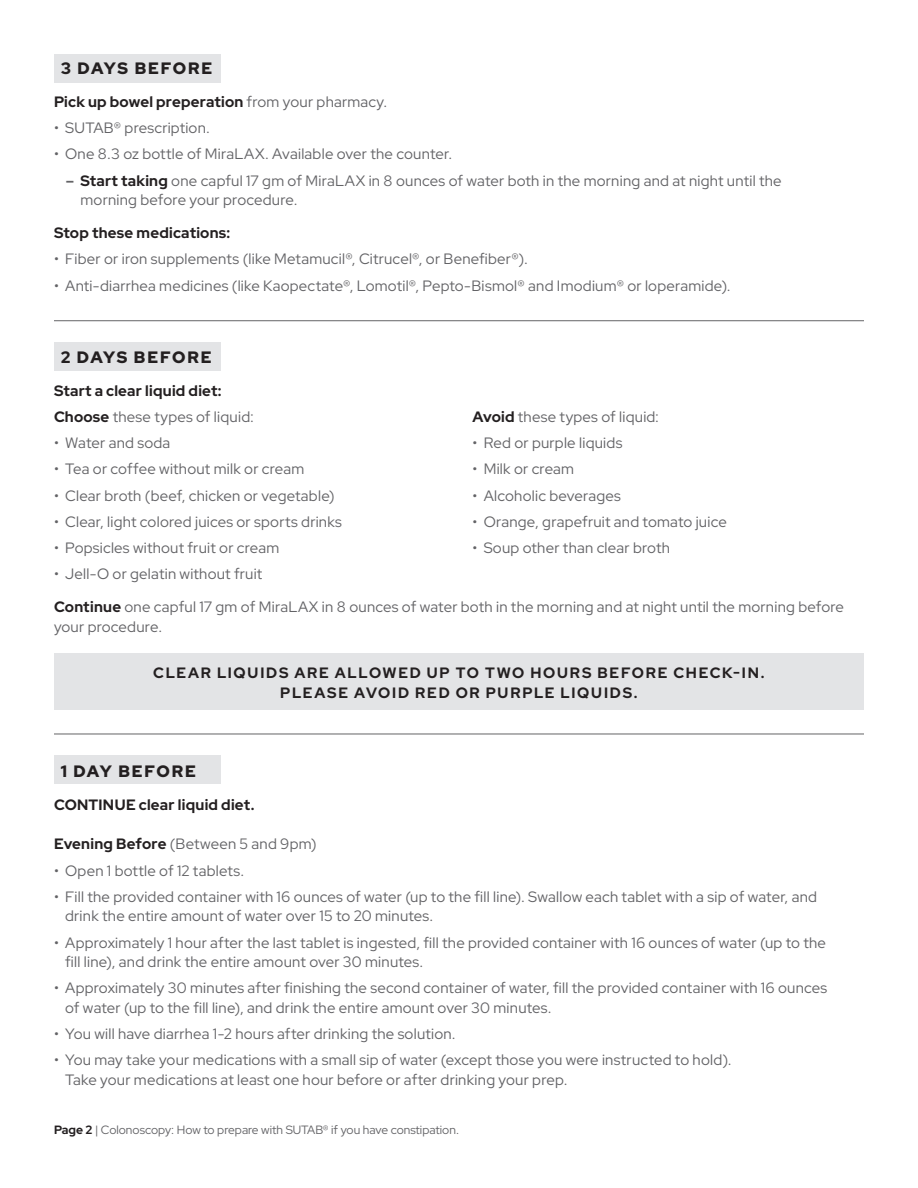
<style>
.page{position:relative;width:918px;height:1188px;background:#fff}
.page>*{position:absolute;margin:0;border:0;box-sizing:border-box;transform-origin:0 0}
.head_copy{font:900 16.5px "Red Hat Display";letter-spacing:.11em;color:#231f20}
.Bullets_-_Large{font:15px/19.5px "Red Hat Display";letter-spacing:.015em;color:#636366}
.Bullets_-_Large-2{font:700 15px "Red Hat Display";letter-spacing:.025em;color:#231f20}
.Bullets_-_Large-3{font:700 15px/19.5px "Red Hat Display";letter-spacing:.115em;color:#231f20;text-align:center}
.t1{font:12px "Red Hat Display";color:#636366}
.s1{font-weight:400;color:#636366}
.s2{font-weight:700}
.s3{font-weight:700;color:#231f20}
.s4{font-weight:800;color:#231f20}
</style>
<div class="page">
<div style="left:54px;top:653px;width:810px;height:56px;background:#e3e4e6"></div>
<div style="left:54px;top:54px;width:166px;height:28px;background:#e3e4e6"></div>
<div style="left:54px;top:342px;width:166px;height:29px;background:#e3e4e6"></div>
<div style="left:54px;top:756px;width:166px;height:28px;background:#e3e4e6"></div>
<hr style="left:54px;top:320px;width:810px;height:1px;background:#636366">
<hr style="left:54px;top:734px;width:810px;height:1px;background:#636366">
<p class="head_copy" style="left:61px;top:57px;width:153px">3 DAYS BEFORE</p>
<p class="Bullets_-_Large-2" style="left:54px;top:92px;width:335px">Pick up bowel preperation <span class="s1">from your pharmacy.</span></p>
<p class="Bullets_-_Large" style="left:54px;top:118px;width:157px">• SUTAB® prescription.</p>
<p class="Bullets_-_Large" style="left:54px;top:144px;width:400px">• One 8.3 oz bottle of MiraLAX. Available over the counter.</p>
<p class="Bullets_-_Large" style="left:80px;top:170px;width:703px;text-indent:-15px"><span class="s2">–</span> <span class="s3">Start taking</span> one capful 17 gm of MiraLAX in 8 ounces of water both in the morning and at night until the morning before your procedure.</p>
<p class="Bullets_-_Large-2" style="left:54px;top:223px;width:178px">Stop these medications:</p>
<p class="Bullets_-_Large" style="left:54px;top:249px;width:475px">• Fiber or iron supplements (like Metamucil®, Citrucel®, or Benefiber®).</p>
<p class="Bullets_-_Large" style="left:54px;top:275px;width:678px">• Anti-diarrhea medicines (like Kaopectate®, Lomotil®, Pepto-Bismol® and Imodium® or loperamide).</p>
<p class="head_copy" style="left:61px;top:346px;width:152px">2 DAYS BEFORE</p>
<p class="Bullets_-_Large-2" style="left:54px;top:381px;width:169px">Start a clear liquid diet:</p>
<p class="Bullets_-_Large" style="left:54px;top:406px;width:201px"><span class="s4">Choose</span> these types of liquid:</p>
<p class="Bullets_-_Large" style="left:54px;top:433px;width:118px">• Water and soda</p>
<p class="Bullets_-_Large" style="left:54px;top:459px;width:252px">• Tea or coffee without milk or cream</p>
<p class="Bullets_-_Large" style="left:54px;top:485px;width:282px">• Clear broth (beef, chicken or vegetable)</p>
<p class="Bullets_-_Large" style="left:54px;top:511px;width:290px">• Clear, light colored juices or sports drinks</p>
<p class="Bullets_-_Large" style="left:54px;top:538px;width:227px">• Popsicles without fruit or cream</p>
<p class="Bullets_-_Large" style="left:54px;top:564px;width:210px">• Jell-O or gelatin without fruit</p>
<p class="Bullets_-_Large" style="left:472px;top:406px;width:188px"><span class="s4">Avoid</span> these types of liquid:</p>
<p class="Bullets_-_Large" style="left:472px;top:433px;width:151px">• Red or purple liquids</p>
<p class="Bullets_-_Large" style="left:472px;top:459px;width:103px">• Milk or cream</p>
<p class="Bullets_-_Large" style="left:472px;top:485px;width:150px">• Alcoholic beverages</p>
<p class="Bullets_-_Large" style="left:472px;top:511px;width:256px">• Orange, grapefruit and tomato juice</p>
<p class="Bullets_-_Large" style="left:472px;top:538px;width:199px">• Soup other than clear broth</p>
<p class="Bullets_-_Large" style="left:54px;top:597px;width:792px"><span class="s3">Continue</span> one capful 17 gm of MiraLAX in 8 ounces of water both in the morning and at night until the morning before your procedure.</p>
<p class="Bullets_-_Large-3" style="left:153px;top:663px;width:613px">CLEAR LIQUIDS ARE ALLOWED UP TO TWO HOURS BEFORE CHECK-IN.<br>PLEASE AVOID RED OR PURPLE LIQUIDS.</p>
<p class="head_copy" style="left:61px;top:760px;width:137px">1 DAY BEFORE</p>
<p class="Bullets_-_Large-2" style="left:54px;top:795px;width:202px">CONTINUE clear liquid diet.</p>
<p class="Bullets_-_Large" style="left:54px;top:834px;width:264px"><span class="s3">Evening Before</span> (Between 5 and 9pm)</p>
<p class="Bullets_-_Large" style="left:54px;top:860px;width:192px">• Open 1 bottle of 12 tablets.</p>
<p class="Bullets_-_Large" style="left:65px;top:886px;width:753px;text-indent:-11px">• Fill the provided container with 16 ounces of water (up to the fill line). Swallow each tablet with a sip of water, and drink the entire amount of water over 15 to 20 minutes.</p>
<p class="Bullets_-_Large" style="left:65px;top:932px;width:762px;text-indent:-11px">• Approximately 1 hour after the last tablet is ingested, fill the provided container with 16 ounces of water (up to the fill line), and drink the entire amount over 30 minutes.</p>
<p class="Bullets_-_Large" style="left:65px;top:978px;width:764px;text-indent:-11px">• Approximately 30 minutes after finishing the second container of water, fill the provided container with 16 ounces of water (up to the fill line), and drink the entire amount over 30 minutes.</p>
<p class="Bullets_-_Large" style="left:54px;top:1024px;width:403px">• You will have diarrhea 1-2 hours after drinking the solution.</p>
<p class="Bullets_-_Large" style="left:65px;top:1050px;width:668px;text-indent:-11px">• You may take your medications with a small sip of water (except those you were instructed to hold).<br>Take your medications at least one hour before or after drinking your prep.</p>
<p class="t1" style="left:54px;top:1122px;width:407px"><span class="s4">Page 2</span> | Colonoscopy: How to prepare with SUTAB® if you have constipation.</p>
</div>
